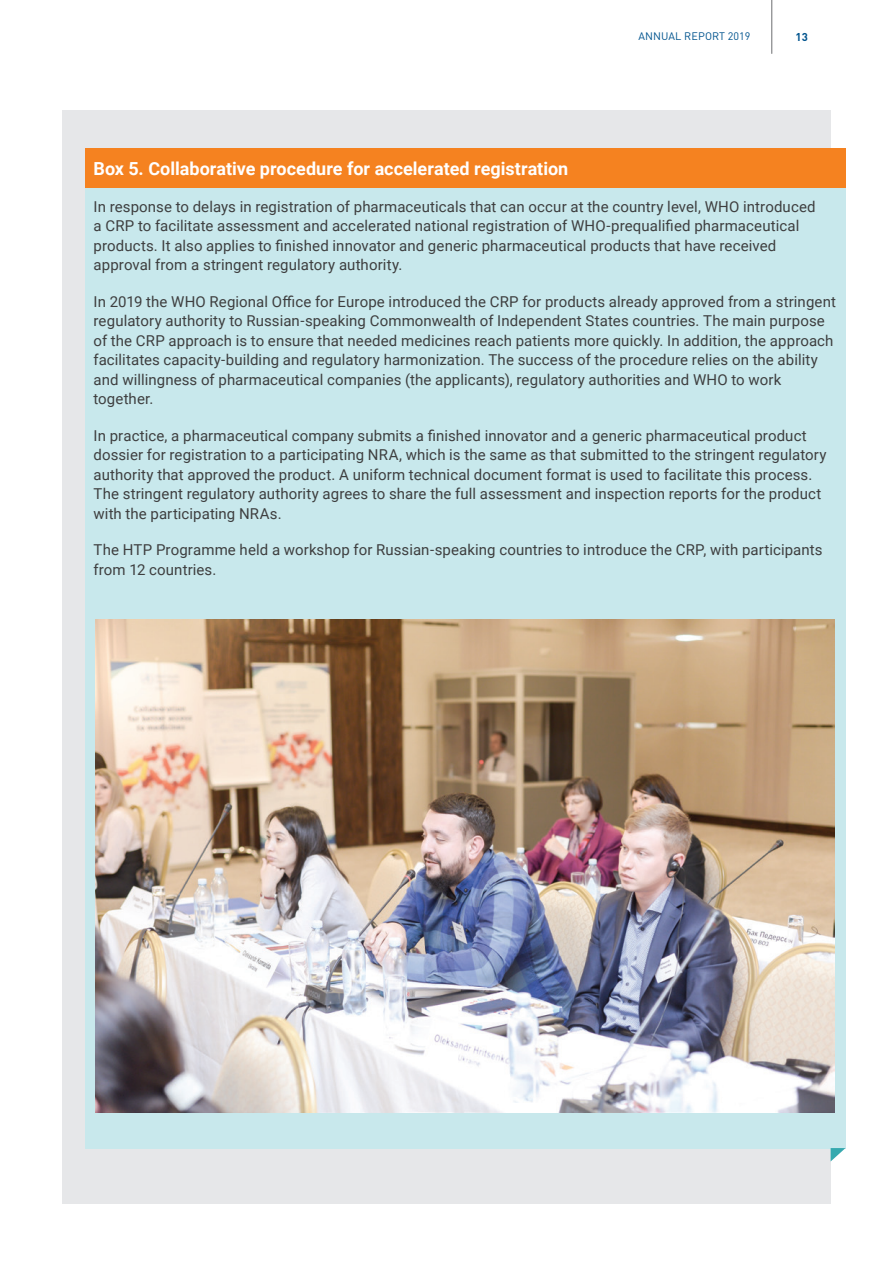
<style>
.page{position:relative;width:893px;height:1263px;background:#fff}
.page>*{position:absolute;margin:0;border:0;box-sizing:border-box;transform-origin:0 0}
.BOX_Title{font:700 18px "Roboto";color:#fff}
.Box_text{font:15px/19.5px "Roboto";letter-spacing:.005em;color:#3e3e3f}
.t1{font:700 11.25px "DIN Pro";color:#00548e}
.t2{font:10.8px "DIN Pro";letter-spacing:.01em;color:#00548e}
</style>
<div class="page">
<hr style="left:771px;top:0;width:1px;height:53px;background:#6c6d70">
<div style="left:62px;top:111px;width:769px;height:1093px;background:#e6e7e9"></div>
<div style="left:85px;top:149px;width:760px;height:999px;background:#c8e8ec"></div>
<div style="left:85px;top:149px;width:760px;height:39px;background:#f58220"></div>
<svg style="left:831px;top:1148px;width:14px;height:13px"></svg>
<img style="left:96px;top:619px;width:739px;height:494px">
<p class="t2" style="left:638px;top:29px;width:114px">ANNUAL REPORT 2019</p>
<p class="t1" style="left:796px;top:27px;width:14px">13</p>
<p class="BOX_Title" style="left:94px;top:156px;width:476px">Box 5. Collaborative procedure for accelerated registration</p>
<p class="Box_text" style="left:94px;top:196px;width:724px">In response to delays in registration of pharmaceuticals that can occur at the country level, WHO introduced a CRP to facilitate assessment and accelerated national registration of WHO-prequalified pharmaceutical products. It also applies to finished innovator and generic pharmaceutical products that have received approval from a stringent regulatory authority.</p>
<p class="Box_text" style="left:94px;top:291px;width:744px">In 2019 the WHO Regional Office for Europe introduced the CRP for products already approved from a stringent regulatory authority to Russian-speaking Commonwealth of Independent States countries. The main purpose of the CRP approach is to ensure that needed medicines reach patients more quickly. In addition, the approach facilitates capacity-building and regulatory harmonization. The success of the procedure relies on the ability and willingness of pharmaceutical companies (the applicants), regulatory authorities and WHO to work together.</p>
<p class="Box_text" style="left:94px;top:425px;width:735px">In practice, a pharmaceutical company submits a finished innovator and a generic pharmaceutical product dossier for registration to a participating NRA, which is the same as that submitted to the stringent regulatory authority that approved the product. A uniform technical document format is used to facilitate this process.<br>The stringent regulatory authority agrees to share the full assessment and inspection reports for the product with the participating NRAs.</p>
<p class="Box_text" style="left:94px;top:540px;width:731px">The HTP Programme held a workshop for Russian-speaking countries to introduce the CRP, with participants from 12 countries.</p>
</div>
